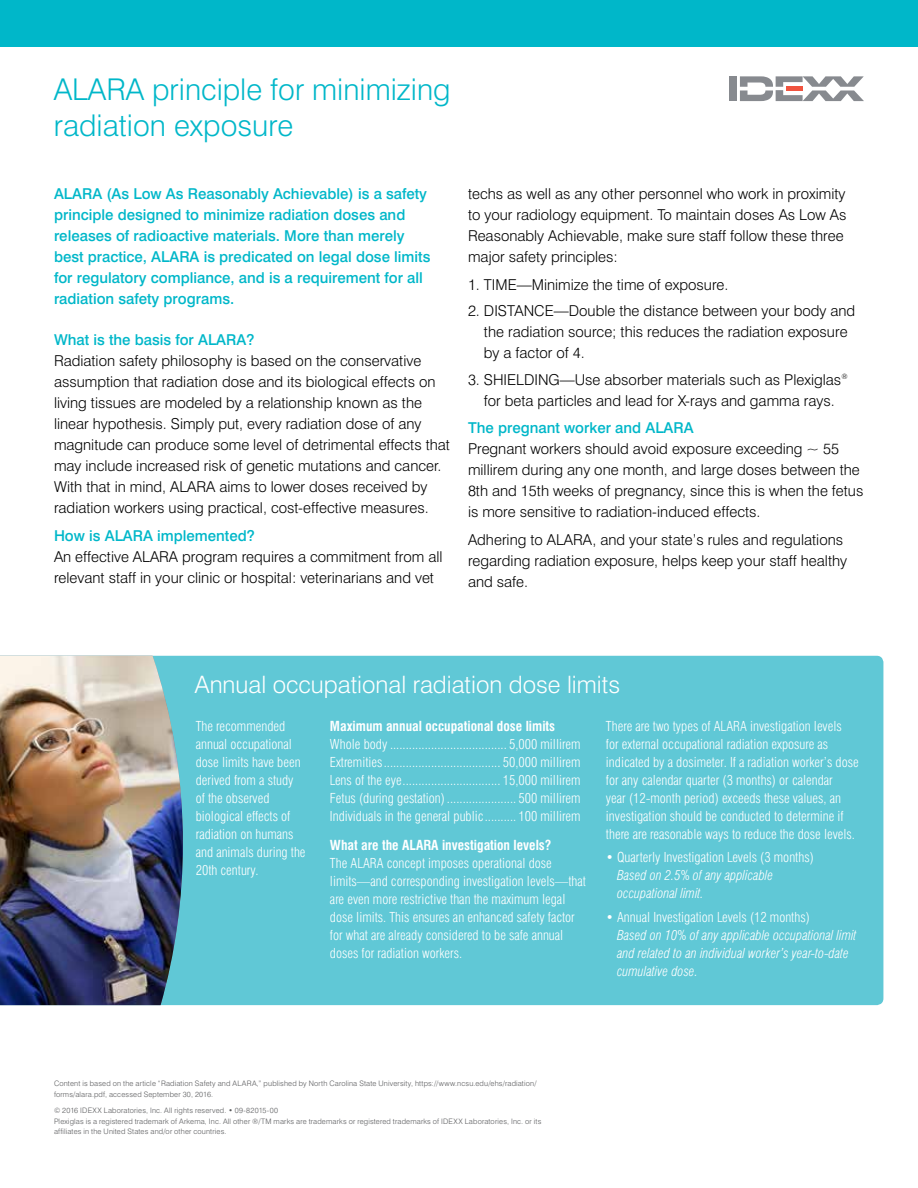
<style>
.page{position:relative;width:918px;height:1188px;background:#fff}
.page>*{position:absolute;margin:0;border:0;box-sizing:border-box;transform-origin:0 0}
.t1{font:300 30px/36px "Swiss 721 BT";color:#00b7c9}
.t2{font:300 24px "Swiss 721 BT";color:#fff}
.t3{font:300 15px/21px "Swiss 721 BT";color:#000}
.t4{font:500 15px/21px "Swiss 721 BT";color:#00b7c9}
.t5{font:300 condensed 13.5px/18px "Swiss 721 BT";color:#fff}
.t6{font:italic 300 condensed 13.5px/18px "Swiss 721 BT";color:#fff}
.t7{font:700 condensed 13.5px "Swiss 721 BT";color:#fff}
.t8{font:300 7.5px/10.5px "Swiss 721 BT";letter-spacing:.02em;color:#58595b}
</style>
<div class="page">
<div style="left:183px;top:656px;width:700px;height:349px;background:#60c8d6"></div>
<img style="left:0;top:656px;width:183px;height:349px">
<div style="left:0;top:0;width:918px;height:46px;background:#00b7c9"></div>
<div style="left:729px;top:76px;width:8px;height:25px;background:#878a8f"></div>
<svg style="left:740px;top:76px;width:124px;height:25px"></svg>
<h1 class="t1" style="left:54px;top:72px;width:398px">ALARA principle for minimizing radiation exposure</h1>
<p class="t4" style="left:54px;top:183px;width:378px">ALARA (As Low As Reasonably Achievable) is a safety principle designed to minimize radiation doses and releases of radioactive materials. More than merely best practice, ALARA is predicated on legal dose limits for regulatory compliance, and is a requirement for all radiation safety programs.</p>
<p class="t4" style="left:54px;top:329px;width:202px">What is the basis for ALARA?</p>
<p class="t3" style="left:54px;top:350px;width:397px">Radiation safety philosophy is based on the conservative assumption that radiation dose and its biological effects on living tissues are modeled by a relationship known as the linear hypothesis. Simply put, every radiation dose of any magnitude can produce some level of detrimental effects that may include increased risk of genetic mutations and cancer.<br>With that in mind, ALARA aims to lower doses received by radiation workers using practical, cost-effective measures.</p>
<p class="t4" style="left:54px;top:525px;width:202px">How is ALARA implemented?</p>
<p class="t3" style="left:54px;top:546px;width:390px">An effective ALARA program requires a commitment from all relevant staff in your clinic or hospital: veterinarians and vet</p>
<p class="t3" style="left:468px;top:183px;width:380px">techs as well as any other personnel who work in proximity to your radiology equipment. To maintain doses As Low As Reasonably Achievable, make sure staff follow these three major safety principles:</p>
<p class="t3" style="left:468px;top:274px;width:262px">1. TIME—Minimize the time of exposure.</p>
<p class="t3" style="left:484px;top:300px;width:373px;text-indent:-16px">2. DISTANCE—Double the distance between your body and the radiation source; this reduces the radiation exposure by a factor of 4.</p>
<p class="t3" style="left:468px;top:369px;width:381px;text-align:center">3. SHIELDING—Use absorber materials such as Plexiglas<sup>® </sup>for beta particles and lead for X-rays and gamma rays.</p>
<p class="t4" style="left:468px;top:417px;width:227px">The pregnant worker and ALARA</p>
<p class="t3" style="left:468px;top:438px;width:397px">Pregnant workers should avoid exposure exceeding ~ 55 millirem during any one month, and large doses between the 8th and 15th weeks of pregnancy, since this is when the fetus is more sensitive to radiation-induced effects.</p>
<p class="t3" style="left:468px;top:529px;width:381px">Adhering to ALARA, and your state’s rules and regulations regarding radiation exposure, helps keep your staff healthy and safe.</p>
<h2 class="t2" style="left:195px;top:670px;width:427px">Annual occupational radiation dose limits</h2>
<p class="t5" style="left:196px;top:717px;width:111px">The recommended annual occupational dose limits have been derived from a study of the observed biological effects of radiation on humans and animals during the<br>20th century.</p>
<p class="t7" style="left:330px;top:718px;width:227px">Maximum annual occupational dose limits</p>
<p class="t5" style="left:606px;top:717px;width:254px">There are two types of ALARA investigation levels<br>for external occupational radiation exposure as indicated by a dosimeter. If a radiation worker’s dose for any calendar quarter (3 months) or calendar<br>year (12-month period) exceeds these values, an investigation should be conducted to determine if there are reasonable ways to reduce the dose levels.</p>
<p class="t5" style="left:606px;top:848px;width:209px">• Quarterly Investigation Levels (3 months)</p>
<p class="t6" style="left:617px;top:866px;width:158px">Based on 2.5% of any applicable occupational limit.</p>
<p class="t5" style="left:606px;top:908px;width:205px">• Annual Investigation Levels (12 months)</p>
<p class="t6" style="left:617px;top:926px;width:241px">Based on 10% of any applicable occupational limit and related to an individual worker’s year-to-date cumulative dose.</p>
<p class="t5" style="left:330px;top:735px;width:252px;text-align:justify">Whole body ..................................... 5,000 millirem Extremities..................................... 50,000 millirem Lens of the eye............................... 15,000 millirem Fetus (during gestation)...................... 500 millirem Individuals in the general public.......... 100 millirem</p>
<p class="t7" style="left:330px;top:837px;width:223px">What are the ALARA investigation levels?</p>
<p class="t5" style="left:330px;top:854px;width:257px">The ALARA concept imposes operational dose limits—and corresponding investigation levels—that are even more restrictive than the maximum legal dose limits. This ensures an enhanced safety factor for what are already considered to be safe annual doses for radiation workers.</p>
<p class="t8" style="left:54px;top:1078px;width:484px">Content is based on the article “Radiation Safety and ALARA,” published by North Carolina State University, https://www.ncsu.edu/ehs/radiation/ forms/alara.pdf, accessed September 30, 2016.</p>
<p class="t8" style="left:54px;top:1105px;width:489px">© 2016 IDEXX Laboratories, Inc. All rights reserved. • 09-82015-00<br>Plexiglas is a registered trademark of Arkema, Inc. All other ®/TM marks are trademarks or registered trademarks of IDEXX Laboratories, Inc. or its affiliates in the United States and/or other countries.</p>
</div>
